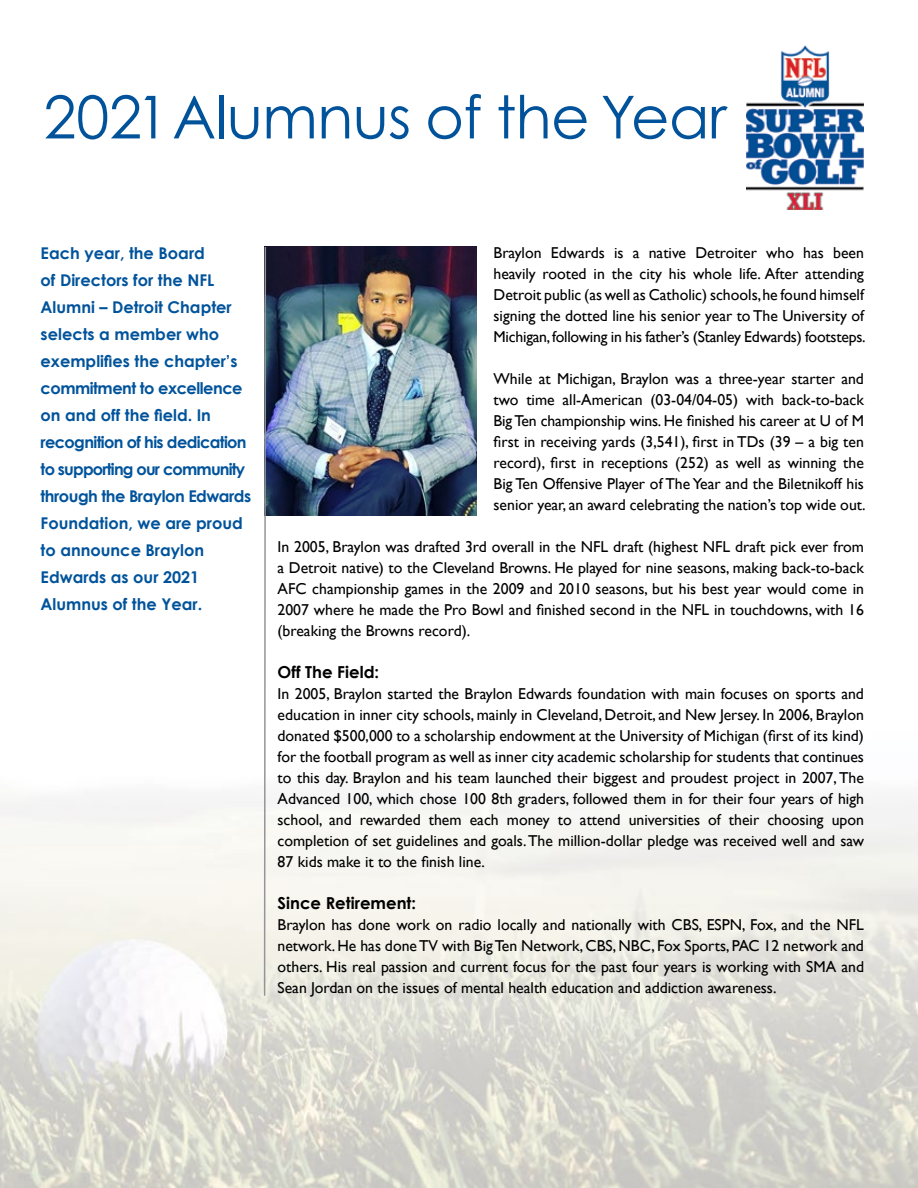
<style>
.page{position:relative;width:918px;height:1188px;background:#fff}
.page>*{position:absolute;margin:0;border:0;box-sizing:border-box;transform-origin:0 0}
.t1{font:59.25px "Century Gothic";letter-spacing:-.01em;color:#00539b}
.t2{font:700 16.5px "Century Gothic";color:#000}
.t3{font:700 16.2px/27px "Century Gothic";color:#00539b}
.t4{font:15.75px/21px "Gill Sans";color:#000;text-align:justify}
</style>
<div class="page">
<img style="left:0;top:45px;width:918px;height:1143px">
<img style="left:267px;top:247px;width:209px;height:268px">
<svg style="left:263px;top:245px;width:4px;height:752px"></svg>
<img style="left:747px;top:46px;width:116px;height:164px">
<h1 class="t1" style="left:44px;top:76px;width:685px">2021 Alumnus of the Year</h1>
<p class="t3" style="left:41px;top:239px;width:212px">Each year, the Board<br>of Directors for the NFL<br>Alumni – Detroit Chapter selects a member who exemplifies the chapter’s commitment to excellence on and off the field. In recognition of his dedication to supporting our community through the Braylon Edwards<br>Foundation, we are proud to announce Braylon<br>Edwards as our 2021<br>Alumnus of the Year.</p>
<p class="t4" style="left:494px;top:242px;width:374px">Braylon Edwards is a native Detroiter who has been heavily rooted in the city his whole life. After attending Detroit public (as well as Catholic) schools, he found himself signing the dotted line his senior year to The University of Michigan, following in his father’s (Stanley Edwards) footsteps.</p>
<p class="t4" style="left:494px;top:368px;width:374px">While at Michigan, Braylon was a three-year starter and two time all-American (03-04/04-05) with back-to-back Big Ten championship wins. He finished his career at U of M first in receiving yards (3,541), first in TDs (39 – a big ten record), first in receptions (252) as well as winning the Big Ten Offensive Player of The Year and the Biletnikoff his senior year, an award celebrating the nation’s top wide out.</p>
<p class="t4" style="left:278px;top:536px;width:588px">In 2005, Braylon was drafted 3rd overall in the NFL draft (highest NFL draft pick ever from a Detroit native) to the Cleveland Browns. He played for nine seasons, making back-to-back AFC championship games in the 2009 and 2010 seasons, but his best year would come in 2007 where he made the Pro Bowl and finished second in the NFL in touchdowns, with 16 (breaking the Browns record).</p>
<p class="t2" style="left:278px;top:659px;width:103px">Off The Field:</p>
<p class="t4" style="left:278px;top:683px;width:588px">In 2005, Braylon started the Braylon Edwards foundation with main focuses on sports and education in inner city schools, mainly in Cleveland, Detroit, and New Jersey. In 2006, Braylon donated $500,000 to a scholarship endowment at the University of Michigan (first of its kind) for the football program as well as inner city academic scholarship for students that continues to this day. Braylon and his team launched their biggest and proudest project in 2007, The Advanced 100, which chose 100 8th graders, followed them in for their four years of high school, and rewarded them each money to attend universities of their choosing upon completion of set guidelines and goals. The million-dollar pledge was received well and saw 87 kids make it to the finish line.</p>
<p class="t2" style="left:278px;top:890px;width:140px">Since Retirement:</p>
<p class="t4" style="left:278px;top:914px;width:588px">Braylon has done work on radio locally and nationally with CBS, ESPN, Fox, and the NFL network. He has done TV with Big Ten Network, CBS, NBC, Fox Sports, PAC 12 network and others. His real passion and current focus for the past four years is working with SMA and Sean Jordan on the issues of mental health education and addiction awareness.</p>
</div>
